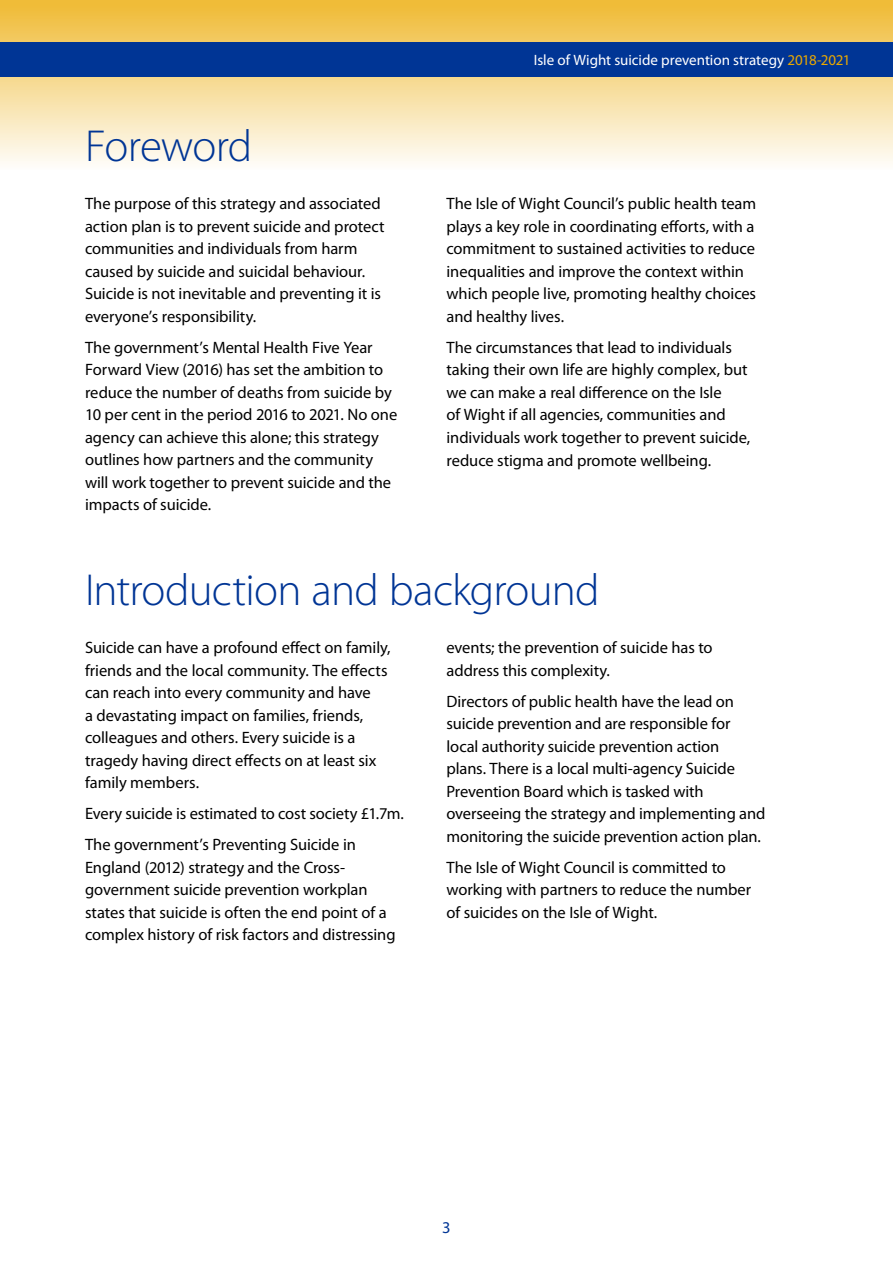
<style>
.page{position:relative;width:893px;height:1263px;background:#fff}
.page>*{position:absolute;margin:0;border:0;box-sizing:border-box;transform-origin:0 0}
.t1{font:300 45px "Myriad Pro";letter-spacing:-.02em;color:#003595}
.t2{font:16.5px/22.5px "Myriad Pro";letter-spacing:-.005em;color:#000}
.t3{font:16.5px "Myriad Pro";color:#003595}
.t4{font:15px "Myriad Pro";color:#fff}
.s1{color:#eba900}
</style>
<div class="page">
<svg style="left:0;top:0;width:893px;height:163px;background:#f5db99"></svg>
<div style="left:0;top:43px;width:893px;height:34px;background:#003595"></div>
<h1 class="t1" style="left:85px;top:119px;width:169px">Foreword</h1>
<p class="t2" style="left:85px;top:192px;width:301px">The purpose of this strategy and associated action plan is to prevent suicide and protect communities and individuals from harm caused by suicide and suicidal behaviour.<br>Suicide is not inevitable and preventing it is everyone’s responsibility.</p>
<p class="t2" style="left:85px;top:336px;width:314px">The government’s Mental Health Five Year Forward View (2016) has set the ambition to reduce the number of deaths from suicide by 10 per cent in the period 2016 to 2021. No one agency can achieve this alone; this strategy outlines how partners and the community will work together to prevent suicide and the impacts of suicide.</p>
<p class="t4" style="left:534px;top:51px;width:318px">Isle of Wight suicide prevention strategy <span class="s1">2018-2021</span></p>
<p class="t2" style="left:446px;top:192px;width:311px">The Isle of Wight Council’s public health team plays a key role in coordinating efforts, with a commitment to sustained activities to reduce inequalities and improve the context within which people live, promoting healthy choices and healthy lives.</p>
<p class="t2" style="left:446px;top:336px;width:305px">The circumstances that lead to individuals taking their own life are highly complex, but we can make a real difference on the Isle<br>of Wight if all agencies, communities and individuals work together to prevent suicide, reduce stigma and promote wellbeing.</p>
<h1 class="t1" style="left:85px;top:563px;width:516px">Introduction and background</h1>
<p class="t2" style="left:85px;top:636px;width:307px">Suicide can have a profound effect on family, friends and the local community. The effects can reach into every community and have<br>a devastating impact on families, friends, colleagues and others. Every suicide is a tragedy having direct effects on at least six family members.</p>
<p class="t2" style="left:85px;top:798px;width:320px;line-height:31px">Every suicide is estimated to cost society £1.7m.<br>The government’s Preventing Suicide in</p>
<p class="t2" style="left:85px;top:856px;width:312px">England (2012) strategy and the Cross&shy;government suicide prevention workplan states that suicide is often the end point of a complex history of risk factors and distressing</p>
<p class="t2" style="left:446px;top:636px;width:268px">events; the prevention of suicide has to address this complexity.</p>
<p class="t2" style="left:446px;top:690px;width:320px">Directors of public health have the lead on suicide prevention and are responsible for local authority suicide prevention action<br>plans. There is a local multi-agency Suicide Prevention Board which is tasked with overseeing the strategy and implementing and monitoring the suicide prevention action plan.</p>
<p class="t2" style="left:446px;top:856px;width:306px">The Isle of Wight Council is committed to working with partners to reduce the number of suicides on the Isle of Wight.</p>
<p class="t3" style="left:442px;top:1217px;width:10px">3</p>
</div>
